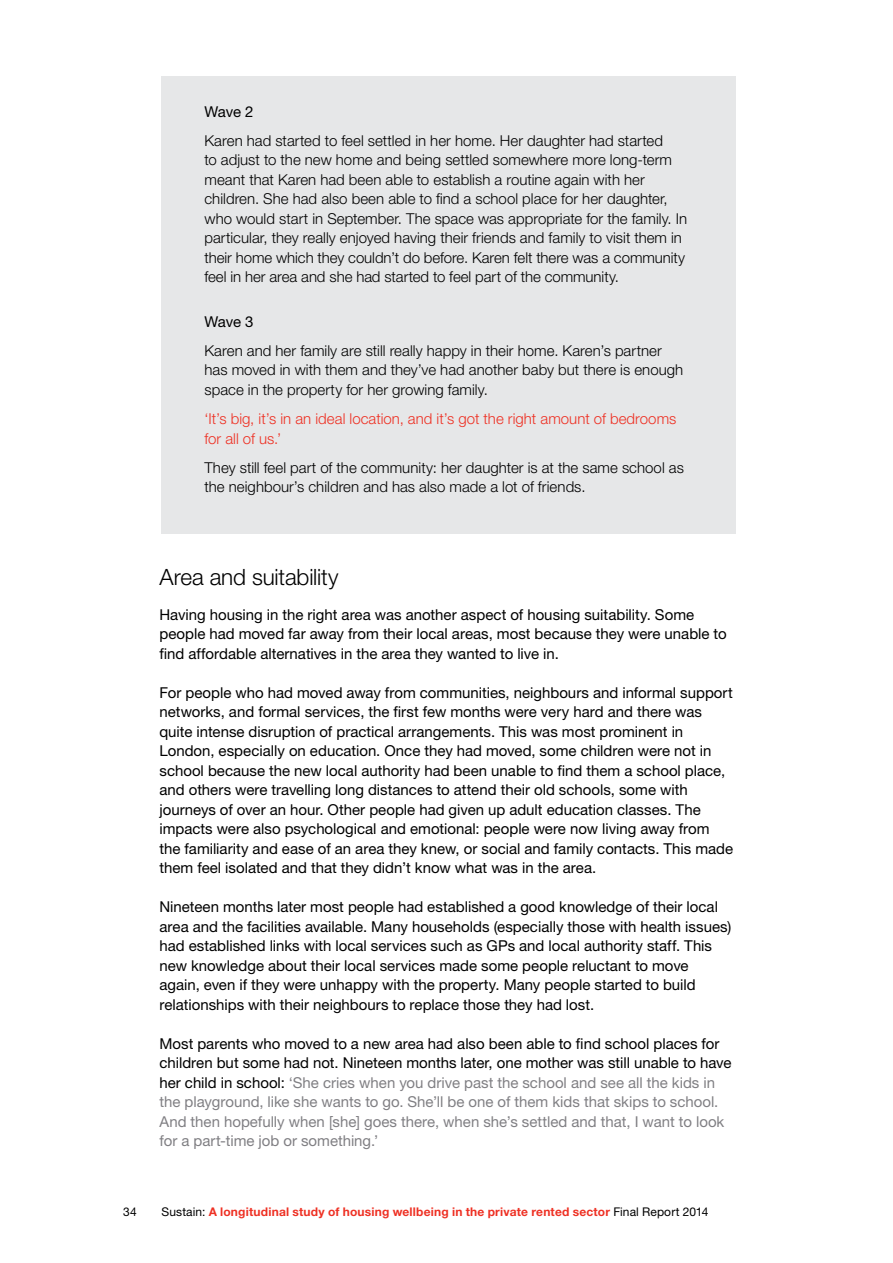
<style>
.page{position:relative;width:893px;height:1263px;background:#fff}
.page>*{position:absolute;margin:0;border:0;box-sizing:border-box;transform-origin:0 0}
.t1{font:300 22.5px "Helvetica Neue LT Pro";letter-spacing:-.01em;color:#000}
.t2{font:15px/19.5px "Helvetica Neue LT Pro";color:#000}
.t3{font:300 15px/19.5px "Helvetica Neue LT Pro";color:#000}
.t4{font:15px/19.5px "Helvetica Neue LT Pro";color:#807f83}
.t5{font:300 15px/19.5px "Helvetica Neue LT Pro";letter-spacing:.005em;color:#ee3124}
.t6{font:700 12px "Helvetica Neue LT Pro";letter-spacing:.02em;color:#ee3124}
.t7{font:12px "Helvetica Neue LT Pro";color:#000}
.s1{color:#000}
.s2{font-weight:400;color:#000}
</style>
<div class="page">
<div style="left:162px;top:77px;width:574px;height:457px;background:#e6e7e8"></div>
<p class="t2" style="left:204px;top:101px;width:51px">Wave 2</p>
<p class="t3" style="left:204px;top:130px;width:484px">Karen had started to feel settled in her home. Her daughter had started<br>to adjust to the new home and being settled somewhere more long-term meant that Karen had been able to establish a routine again with her children. She had also been able to find a school place for her daughter, who would start in September. The space was appropriate for the family. In particular, they really enjoyed having their friends and family to visit them in their home which they couldn’t do before. Karen felt there was a community feel in her area and she had started to feel part of the community.</p>
<p class="t2" style="left:204px;top:311px;width:51px">Wave 3</p>
<p class="t3" style="left:204px;top:340px;width:480px">Karen and her family are still really happy in their home. Karen’s partner has moved in with them and they’ve had another baby but there is enough space in the property for her growing family.</p>
<p class="t5" style="left:204px;top:409px;width:473px">‘It’s big, it’s in an ideal location, and it’s got the right amount of bedrooms for all of us.’</p>
<p class="t3" style="left:204px;top:457px;width:481px">They still feel part of the community: her daughter is at the same school as the neighbour’s children and has also made a lot of friends.</p>
<h1 class="t1" style="left:159px;top:563px;width:181px">Area and suitability</h1>
<p class="t2" style="left:159px;top:604px;width:569px">Having housing in the right area was another aspect of housing suitability. Some people had moved far away from their local areas, most because they were unable to find affordable alternatives in the area they wanted to live in.</p>
<p class="t2" style="left:159px;top:682px;width:575px">For people who had moved away from communities, neighbours and informal support networks, and formal services, the first few months were very hard and there was quite intense disruption of practical arrangements. This was most prominent in London, especially on education. Once they had moved, some children were not in school because the new local authority had been unable to find them a school place, and others were travelling long distances to attend their old schools, some with journeys of over an hour. Other people had given up adult education classes. The impacts were also psychological and emotional: people were now living away from the familiarity and ease of an area they knew, or social and family contacts. This made them feel isolated and that they didn’t know what was in the area.</p>
<p class="t2" style="left:159px;top:897px;width:573px">Nineteen months later most people had established a good knowledge of their local area and the facilities available. Many households (especially those with health issues) had established links with local services such as GPs and local authority staff. This new knowledge about their local services made some people reluctant to move again, even if they were unhappy with the property. Many people started to build relationships with their neighbours to replace those they had lost.</p>
<p class="t4" style="left:159px;top:1033px;width:574px"><span class="s1">Most parents who moved to a new area had also been able to find school places for children but some had not. Nineteen months later, one mother was still unable to have her child in school:</span> ‘She cries when you drive past the school and see all the kids in the playground, like she wants to go. She’ll be one of them kids that skips to school.<br>And then hopefully when [she] goes there, when she’s settled and that, I want to look for a part-time job or something.’</p>
<p class="t7" style="left:123px;top:1204px;width:15px">34</p>
<p class="t6" style="left:162px;top:1204px;width:548px"><span class="s2">Sustain:</span> A longitudinal study of housing wellbeing in the private rented sector <span class="s2">Final Report 2014</span></p>
</div>
